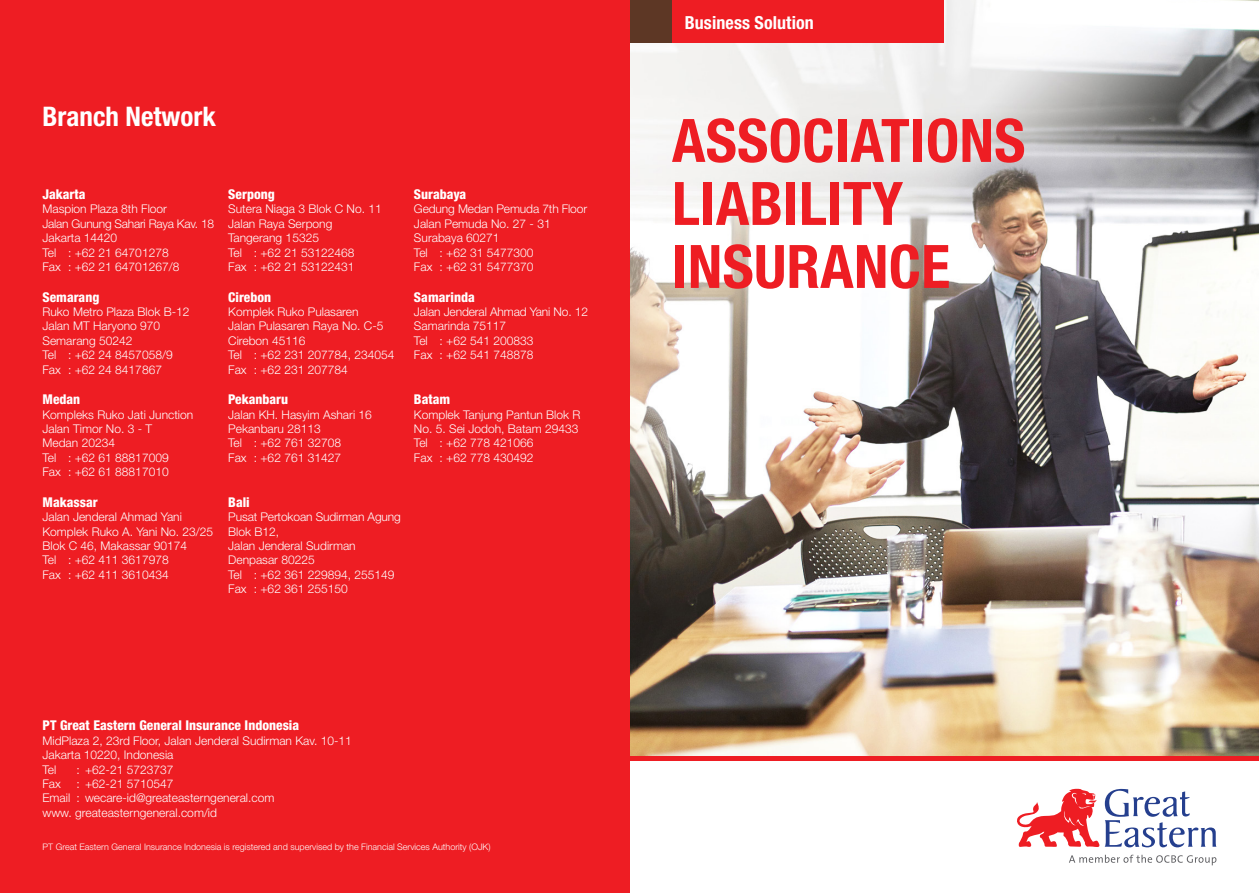
<style>
.page{position:relative;width:1259px;height:893px;background:#fff}
.page>*{position:absolute;margin:0;border:0;box-sizing:border-box;transform-origin:0 0}
.t1{font:700 condensed 60px/63px "Helvetica Neue LT Std";letter-spacing:.005em;color:#ee1d23}
.t2{font:700 condensed 27px "Helvetica Neue LT Std";color:#fff}
.t3{font:700 condensed 18px "Helvetica Neue LT Std";letter-spacing:.005em;color:#fff}
.t4{font:800 condensed 13.5px "Helvetica Neue LT Std";color:#fff}
.t5{font:300 12px/14.4px "Helvetica Neue LT Std";color:#fff}
.t6{font:300 9px "Helvetica Neue LT Std";color:#fff}
</style>
<div class="page">
<img style="left:629px;top:0;width:630px;height:757px">
<svg style="left:1069px;top:855px;width:147px;height:10px"></svg>
<svg style="left:1017px;top:789px;width:199px;height:58px"></svg>
<hr style="left:629px;top:757px;width:630px;height:4px;background:#ee1d23">
<div style="left:629px;top:0;width:315px;height:43px;background:#ee1d23"></div>
<div style="left:629px;top:0;width:43px;height:43px;background:#5d3725"></div>
<div style="left:0;top:0;width:629px;height:893px;background:#ee1d23"></div>
<p class="t2" style="left:43px;top:100px;width:175px">Branch Network</p>
<p class="t4" style="left:43px;top:186px;width:45px">Jakarta</p>
<p class="t5" style="left:43px;top:202px;width:173px">Maspion Plaza 8th Floor<br>Jalan Gunung Sahari Raya Kav. 18<br>Jakarta 14420<br>Tel : +62 21 64701278<br>Fax : +62 21 64701267/8</p>
<p class="t4" style="left:43px;top:288px;width:58px">Semarang</p>
<p class="t5" style="left:43px;top:304px;width:148px">Ruko Metro Plaza Blok B-12<br>Jalan MT Haryono 970<br>Semarang 50242<br>Tel : +62 24 8457058/9<br>Fax : +62 24 8417867</p>
<p class="t4" style="left:43px;top:391px;width:39px">Medan</p>
<p class="t5" style="left:43px;top:407px;width:152px">Kompleks Ruko Jati Junction<br>Jalan Timor No. 3 - T<br>Medan 20234<br>Tel : +62 61 88817009<br>Fax : +62 61 88817010</p>
<p class="t4" style="left:43px;top:494px;width:57px">Makassar</p>
<p class="t5" style="left:43px;top:509px;width:172px">Jalan Jenderal Ahmad Yani<br>Komplek Ruko A. Yani No. 23/25<br>Blok C 46, Makassar 90174<br>Tel : +62 411 3617978<br>Fax : +62 411 3610434</p>
<p class="t4" style="left:228px;top:186px;width:48px">Serpong</p>
<p class="t5" style="left:228px;top:202px;width:155px">Sutera Niaga 3 Blok C No. 11<br>Jalan Raya Serpong<br>Tangerang 15325<br>Tel : +62 21 53122468<br>Fax : +62 21 53122431</p>
<p class="t4" style="left:228px;top:288px;width:44px">Cirebon</p>
<p class="t5" style="left:228px;top:304px;width:168px">Komplek Ruko Pulasaren<br>Jalan Pulasaren Raya No. C-5<br>Cirebon 45116<br>Tel : +62 231 207784, 234054<br>Fax : +62 231 207784</p>
<p class="t4" style="left:228px;top:391px;width:62px">Pekanbaru</p>
<p class="t5" style="left:228px;top:407px;width:145px">Jalan KH. Hasyim Ashari 16<br>Pekanbaru 28113<br>Tel : +62 761 32708<br>Fax : +62 761 31427</p>
<p class="t4" style="left:228px;top:494px;width:23px">Bali</p>
<p class="t5" style="left:228px;top:509px;width:174px">Pusat Pertokoan Sudirman Agung<br>Blok B12,<br>Jalan Jenderal Sudirman<br>Denpasar 80225<br>Tel : +62 361 229894, 255149<br>Fax : +62 361 255150</p>
<p class="t4" style="left:414px;top:186px;width:54px">Surabaya</p>
<p class="t5" style="left:414px;top:202px;width:175px">Gedung Medan Pemuda 7th Floor<br>Jalan Pemuda No. 27 - 31<br>Surabaya 60271<br>Tel : +62 31 5477300<br>Fax : +62 31 5477370</p>
<p class="t4" style="left:414px;top:288px;width:62px">Samarinda</p>
<p class="t5" style="left:414px;top:304px;width:176px">Jalan Jenderal Ahmad Yani No. 12<br>Samarinda 75117<br>Tel : +62 541 200833<br>Fax : +62 541 748878</p>
<p class="t4" style="left:414px;top:391px;width:38px">Batam</p>
<p class="t5" style="left:414px;top:407px;width:168px">Komplek Tanjung Pantun Blok R<br>No. 5. Sei Jodoh, Batam 29433<br>Tel : +62 778 421066<br>Fax : +62 778 430492</p>
<p class="t4" style="left:43px;top:717px;width:258px">PT Great Eastern General Insurance Indonesia</p>
<p class="t5" style="left:43px;top:733px;width:311px">MidPlaza 2, 23rd Floor, Jalan Jenderal Sudirman Kav. 10-11<br>Jakarta 10220, Indonesia<br>Tel</p>
<p class="t5" style="left:77px;top:762px;width:98px">: +62-21 5723737</p>
<p class="t5" style="left:43px;top:776px;width:20px">Fax</p>
<p class="t5" style="left:43px;top:776px;width:233px;text-indent:34px">: +62-21 5710547<br>Email : wecare-id@greateasterngeneral.com www. greateasterngeneral.com/id</p>
<p class="t6" style="left:43px;top:842px;width:449px">PT Great Eastern General Insurance Indonesia is registered and supervised by the Financial Services Authority (OJK)</p>
<p class="t3" style="left:685px;top:11px;width:130px">Business Solution</p>
<p class="t1" style="left:672px;top:108px;width:355px">ASSOCIATIONS<br>LIABILITY<br>INSURANCE</p>
</div>
